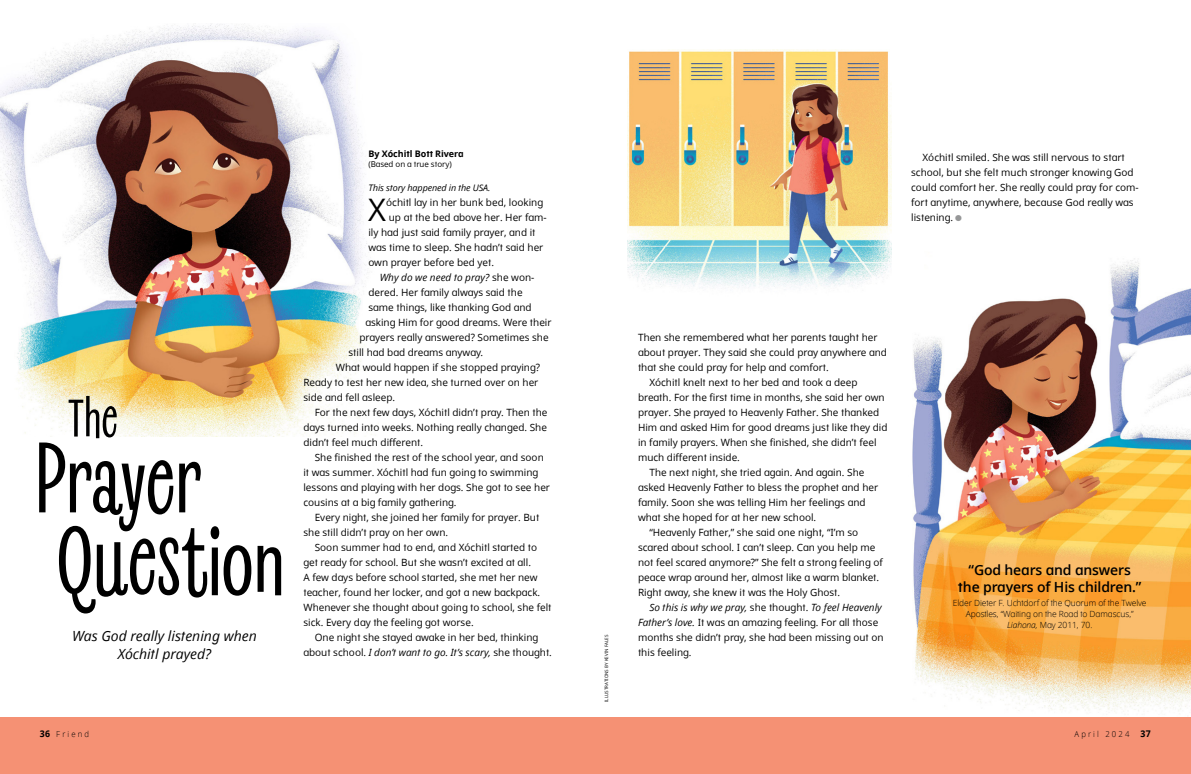
<style>
.page{position:relative;width:1191px;height:774px;background:#fff}
.page>*{position:absolute;margin:0;border:0;box-sizing:border-box;transform-origin:0 0}
.h1_REVLA_title{font:96.7px/80.2px "Revla Sans";letter-spacing:-.01em;color:#000}
.h1_REVLA_title-2{font:54.1px "Revla Sans";color:#000}
.p1_first{font:31px "Dots Solidlds Lat";color:#000}
.p1_aside_quote_first{font:600 14px/16.8px "Dots Solidlds Lat";letter-spacing:-.01em;color:#000;text-align:center}
.t1{font:italic 14px/18px "Dots Solidlds Lat";color:#000;text-align:center}
.p1{font:10px/15px "Dots Solidlds Lat";color:#000}
.p1_first-2{font:10px "Dots Solidlds Lat";color:#000}
.p1-2{font:italic 10px "Dots Solidlds Lat";color:#000}
.p1_bio{font:italic 9px "Dots Solidlds Lat";letter-spacing:-.01em;color:#000}
.p1_author-name{font:700 9px "Dots Solidlds Lat";letter-spacing:-.005em;color:#000}
.p1_aside_quote_citation{font:300 8.5px/11px "Dots Solidlds Lat";letter-spacing:-.01em;color:#000;text-align:center}
.t2{font:300 8.2px "Dots Solidlds Lat";letter-spacing:.28em;color:#000;scale:.95 1}
.p1_author-role{font:8px "Dots Solidlds Lat";letter-spacing:-.005em;color:#000}
.t3{font:4.5px "Dots Solidlds Lat";color:#000}
.s1{font-style:normal}
.s2{font-style:italic}
.s3{font-family:"Ding P Ilds Dpi";font-size:8.5px;color:#969798}
.s4{font-weight:700;font-size:9.2px}
</style>
<div class="page">
<img style="left:912px;top:258px;width:279px;height:454px">
<img style="left:0;top:24px;width:379px;height:412px">
<div style="left:0;top:717px;width:1191px;height:57px;background:#f59174"></div>
<img style="left:627px;top:50px;width:264px;height:237px">
<p class="h1_REVLA_title-2" style="left:68px;top:387px;width:51px">The</p>
<p class="h1_REVLA_title" style="left:34px;top:440px;width:253px">Prayer<br>Question</p>
<p class="t1" style="left:72px;top:627px;width:186px">Was God really listening when<br>Xóchitl prayed?</p>
<p class="p1_author-name" style="left:368px;top:147px;width:97px">By Xóchitl Bott Rivera</p>
<p class="p1_author-role" style="left:368px;top:158px;width:85px">(Based on a true story)</p>
<p class="p1_bio" style="left:368px;top:181px;width:124px">This story happened in the USA.</p>
<p class="p1_first" style="left:368px;top:187px;width:19px">X</p>
<p class="p1_first-2" style="left:386px;top:195px;width:158px">óchitl lay in her bunk bed, looking</p>
<p class="p1_first-2" style="left:389px;top:210px;width:159px">up at the bed above her. Her fam-</p>
<p class="p1_first-2" style="left:368px;top:225px;width:169px">ily had just said family prayer, and it</p>
<p class="p1_first-2" style="left:368px;top:240px;width:176px">was time to sleep. She hadn’t said her</p>
<p class="p1_first-2" style="left:368px;top:255px;width:127px">own prayer before bed yet.</p>
<p class="p1-2" style="left:380px;top:270px;width:156px">Why do we need to pray? <span class="s1">she won-</span></p>
<p class="p1" style="left:368px;top:285px;width:156px">dered. Her family always said the</p>
<p class="p1" style="left:368px;top:300px;width:165px">same things, like thanking God and</p>
<p class="p1" style="left:365px;top:315px;width:188px">asking Him for good dreams. Were their</p>
<p class="p1" style="left:359px;top:330px;width:191px">prayers really answered? Sometimes she</p>
<p class="p1" style="left:348px;top:345px;width:136px">still had bad dreams anyway.</p>
<p class="p1" style="left:303px;top:360px;width:238px;text-indent:32px">What would happen if she stopped praying?<br>Ready to test her new idea, she turned over on her side and fell asleep.</p>
<p class="p1" style="left:303px;top:405px;width:246px;text-align:justify;text-indent:11px">For the next few days, Xóchitl didn’t pray. Then the days turned into weeks. Nothing really changed. She didn’t feel much different.</p>
<p class="p1" style="left:303px;top:450px;width:248px;text-indent:11px">She finished the rest of the school year, and soon it was summer. Xóchitl had fun going to swimming lessons and playing with her dogs. She got to see her cousins at a big family gathering.</p>
<p class="p1" style="left:303px;top:510px;width:237px;text-indent:11px">Every night, she joined her family for prayer. But she still didn’t pray on her own.</p>
<p class="p1" style="left:303px;top:540px;width:250px;text-indent:11px">Soon summer had to end, and Xóchitl started to get ready for school. But she wasn’t excited at all.<br>A few days before school started, she met her new teacher, found her locker, and got a new backpack.<br>Whenever she thought about going to school, she felt sick. Every day the feeling got worse.</p>
<p class="p1" style="left:303px;top:630px;width:250px;text-align:center">One night she stayed awake in her bed, thinking about school. <span class="s2">I don’t want to go. It’s scary,</span> she thought.</p>
<p class="p1" style="left:911px;top:150px;width:229px;text-indent:11px">Xóchitl smiled. She was still nervous to start school, but she felt much stronger knowing God could comfort her. She really could pray for com&shy;fort anytime, anywhere, because God really was listening. <span class="s3">●</span></p>
<p class="t3" style="left:603px;top:702px;width:69px;rotate:-90deg">ILLUSTRATIONS BY KEVIN FALES</p>
<p class="p1" style="left:638px;top:330px;width:250px">Then she remembered what her parents taught her about prayer. They said she could pray anywhere and that she could pray for help and comfort.</p>
<p class="p1" style="left:638px;top:375px;width:251px;text-indent:11px">Xóchitl knelt next to her bed and took a deep breath. For the first time in months, she said her own prayer. She prayed to Heavenly Father. She thanked Him and asked Him for good dreams just like they did in family prayers. When she finished, she didn’t feel much different inside.</p>
<p class="p1" style="left:638px;top:465px;width:242px;text-indent:11px">The next night, she tried again. And again. She asked Heavenly Father to bless the prophet and her family. Soon she was telling Him her feelings and what she hoped for at her new school.</p>
<p class="p1" style="left:638px;top:525px;width:246px;text-indent:11px">“Heavenly Father,” she said one night, “I’m so scared about school. I can’t sleep. Can you help me not feel scared anymore?” She felt a strong feeling of peace wrap around her, almost like a warm blanket.<br>Right away, she knew it was the Holy Ghost.</p>
<p class="p1" style="left:638px;top:600px;width:247px;text-indent:11px"><span class="s2">So this is why we pray,</span> she thought. <span class="s2">To feel Heavenly Father’s love.</span> It was an amazing feeling. For all those months she didn’t pray, she had been missing out on this feeling.</p>
<p class="p1_aside_quote_first" style="left:958px;top:561px;width:185px">“God hears and answers the prayers of His children.”</p>
<p class="p1_aside_quote_citation" style="left:952px;top:597px;width:195px">Elder Dieter F. Uchtdorf of the Quorum of the Twelve<br>Apostles, “Waiting on the Road to Damascus,”<br><span class="s2">Liahona,</span> May 2011, 70.</p>
<p class="t2" style="left:40px;top:728px;width:54px"><span class="s4">36</span> Friend</p>
<p class="t2" style="left:1074px;top:728px;width:82px">April 2024 <span class="s4">37</span></p>
</div>
